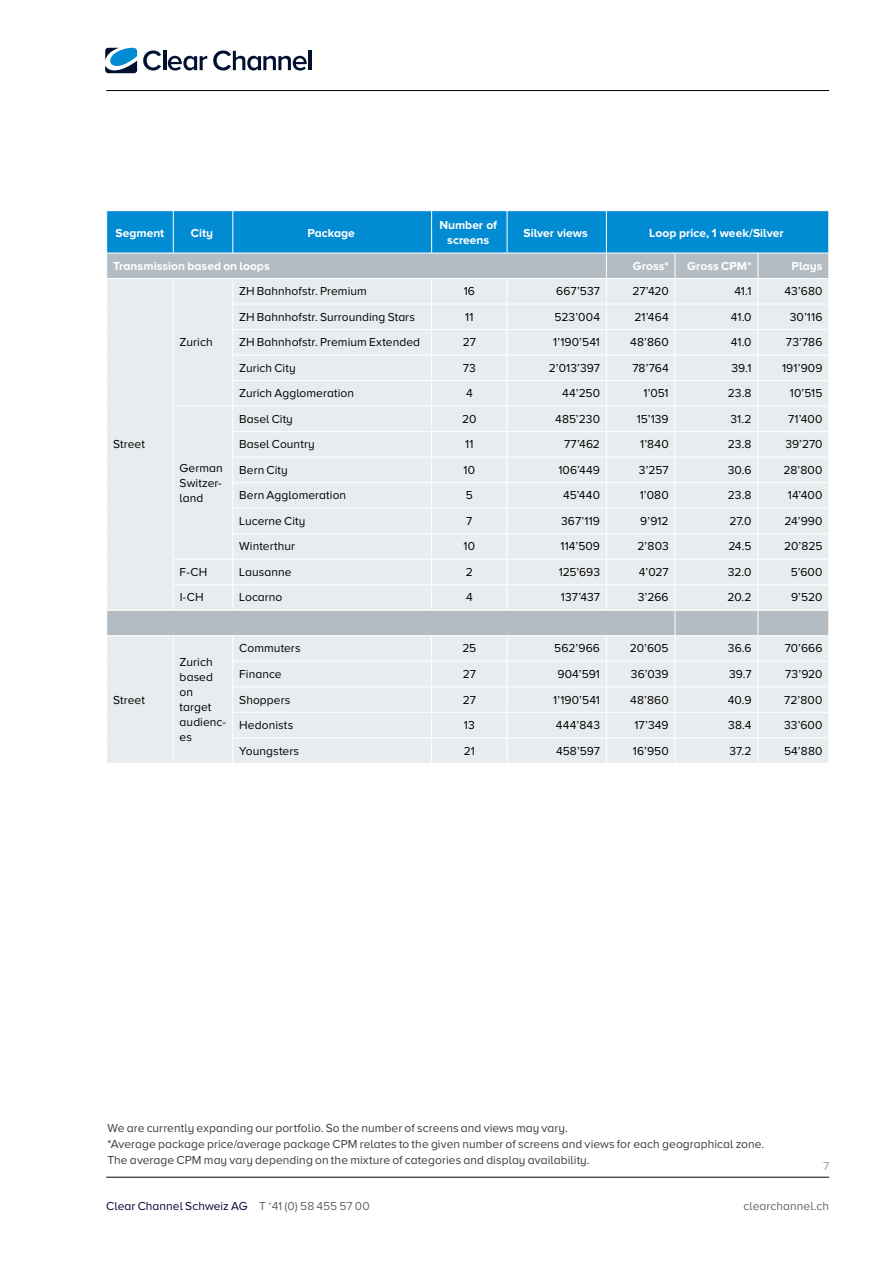
<style>
.page{position:relative;width:893px;height:1263px;background:#fff}
.page>*{position:absolute;margin:0;border:0;box-sizing:border-box;transform-origin:0 0}
.t1{font:12px/14.9px "Proxima Nova A";letter-spacing:.005em;color:#000;text-align:justify}
.t2{font:12px/16.2px "Proxima Nova A";letter-spacing:.005em;color:#3c3c3b}
.t3{font:700 12px/14.4px "Proxima Nova A";color:#fff;text-align:center}
.t4{font:12px "Proxima Nova A";letter-spacing:.005em;color:#000434}
.t5{font:12px "Proxima Nova A";letter-spacing:.005em;color:#666}
.t6{font:12px "Proxima Nova A";color:#949fa7}
.s1{color:#666}
</style>
<div class="page">
<hr style="left:106px;top:90px;width:723px;height:1px;background:#000">
<hr style="left:106px;top:1177px;width:723px;height:1px;background:#000">
<svg style="left:143px;top:50px;width:18px;height:20px"></svg>
<hr style="left:163px;top:51px;width:3px;height:19px;background:#001130">
<svg style="left:168px;top:56px;width:39px;height:14px"></svg>
<svg style="left:213px;top:50px;width:94px;height:20px"></svg>
<hr style="left:309px;top:51px;width:3px;height:19px;background:#001130">
<svg style="left:105px;top:48px;width:32px;height:25px"></svg>
<svg style="left:107px;top:211px;width:722px;height:552px;background:#d3e1e8"></svg>
<hr style="left:173px;top:211px;width:1px;height:42px;background:#fff">
<hr style="left:233px;top:211px;width:1px;height:42px;background:#fff">
<hr style="left:431px;top:211px;width:1px;height:42px;background:#fff">
<hr style="left:507px;top:211px;width:1px;height:42px;background:#fff">
<hr style="left:606px;top:211px;width:1px;height:42px;background:#fff">
<hr style="left:106px;top:253px;width:67px;height:1px;background:#fff">
<hr style="left:173px;top:253px;width:60px;height:1px;background:#fff">
<hr style="left:233px;top:253px;width:199px;height:1px;background:#fff">
<hr style="left:432px;top:253px;width:75px;height:1px;background:#fff">
<hr style="left:507px;top:253px;width:99px;height:1px;background:#fff">
<hr style="left:606px;top:253px;width:69px;height:1px;background:#fff">
<hr style="left:675px;top:253px;width:83px;height:1px;background:#fff">
<hr style="left:758px;top:253px;width:71px;height:1px;background:#fff">
<p class="t3" style="left:116px;top:225px;width:50px">Segment</p>
<p class="t3" style="left:191px;top:225px;width:24px">City</p>
<p class="t3" style="left:307px;top:225px;width:49px">Package</p>
<p class="t3" style="left:439px;top:218px;width:59px">Number of screens</p>
<p class="t3" style="left:523px;top:225px;width:66px">Silver views</p>
<p class="t3" style="left:649px;top:225px;width:136px">Loop price, 1 week/Silver</p>
<p class="t3" style="left:113px;top:258px;width:158px">Transmission based on loops</p>
<p class="t3" style="left:633px;top:258px;width:37px">Gross*</p>
<p class="t3" style="left:687px;top:258px;width:66px">Gross CPM*</p>
<p class="t3" style="left:792px;top:258px;width:32px">Plays</p>
<p class="t1" style="left:113px;top:437px;width:33px">Street</p>
<p class="t1" style="left:113px;top:692px;width:33px">Street</p>
<p class="t1" style="left:180px;top:335px;width:35px">Zurich</p>
<p class="t1" style="left:180px;top:460px;width:45px">German Switzer&shy;land</p>
<p class="t1" style="left:239px;top:284px;width:129px">ZH Bahnhofstr. Premium</p>
<p class="t1" style="left:464px;top:284px;width:13px">16</p>
<p class="t1" style="left:556px;top:284px;width:45px">667’537</p>
<p class="t1" style="left:632px;top:284px;width:38px">27’420</p>
<p class="t1" style="left:734px;top:284px;width:19px">41.1</p>
<p class="t1" style="left:784px;top:284px;width:39px">43’680</p>
<p class="t1" style="left:239px;top:309px;width:177px">ZH Bahnhofstr. Surrounding Stars</p>
<p class="t1" style="left:465px;top:309px;width:10px">11</p>
<p class="t1" style="left:555px;top:309px;width:47px">523’004</p>
<p class="t1" style="left:634px;top:309px;width:36px">21’464</p>
<p class="t1" style="left:731px;top:309px;width:22px">41.0</p>
<p class="t1" style="left:790px;top:309px;width:34px">30’116</p>
<p class="t1" style="left:239px;top:335px;width:182px">ZH Bahnhofstr. Premium Extended</p>
<p class="t1" style="left:463px;top:335px;width:15px">27</p>
<p class="t1" style="left:553px;top:335px;width:48px">1’190’541</p>
<p class="t1" style="left:630px;top:335px;width:40px">48’860</p>
<p class="t1" style="left:731px;top:335px;width:22px">41.0</p>
<p class="t1" style="left:786px;top:335px;width:38px">73’786</p>
<p class="t1" style="left:239px;top:360px;width:58px">Zurich City</p>
<p class="t1" style="left:463px;top:360px;width:15px">73</p>
<p class="t1" style="left:549px;top:360px;width:53px">2’013’397</p>
<p class="t1" style="left:632px;top:360px;width:38px">78’764</p>
<p class="t1" style="left:731px;top:360px;width:22px">39.1</p>
<p class="t1" style="left:782px;top:360px;width:42px">191’909</p>
<p class="t1" style="left:239px;top:386px;width:116px">Zurich Agglomeration</p>
<p class="t1" style="left:466px;top:386px;width:8px">4</p>
<p class="t1" style="left:562px;top:386px;width:39px">44’250</p>
<p class="t1" style="left:643px;top:386px;width:27px">1’051</p>
<p class="t1" style="left:728px;top:386px;width:25px">23.8</p>
<p class="t1" style="left:790px;top:386px;width:34px">10’515</p>
<p class="t1" style="left:239px;top:411px;width:55px">Basel City</p>
<p class="t1" style="left:462px;top:411px;width:16px">20</p>
<p class="t1" style="left:555px;top:411px;width:46px">485’230</p>
<p class="t1" style="left:637px;top:411px;width:33px">15’139</p>
<p class="t1" style="left:730px;top:411px;width:23px">31.2</p>
<p class="t1" style="left:788px;top:411px;width:36px">71’400</p>
<p class="t1" style="left:239px;top:437px;width:77px">Basel Country</p>
<p class="t1" style="left:465px;top:437px;width:10px">11</p>
<p class="t1" style="left:564px;top:437px;width:37px">77’462</p>
<p class="t1" style="left:640px;top:437px;width:30px">1’840</p>
<p class="t1" style="left:728px;top:437px;width:25px">23.8</p>
<p class="t1" style="left:785px;top:437px;width:39px">39’270</p>
<p class="t1" style="left:239px;top:462px;width:50px">Bern City</p>
<p class="t1" style="left:464px;top:462px;width:13px">10</p>
<p class="t1" style="left:558px;top:462px;width:43px">106’449</p>
<p class="t1" style="left:639px;top:462px;width:31px">3’257</p>
<p class="t1" style="left:728px;top:462px;width:25px">30.6</p>
<p class="t1" style="left:783px;top:462px;width:40px">28’800</p>
<p class="t1" style="left:239px;top:488px;width:109px">Bern Agglomeration</p>
<p class="t1" style="left:466px;top:488px;width:9px">5</p>
<p class="t1" style="left:563px;top:488px;width:38px">45’440</p>
<p class="t1" style="left:640px;top:488px;width:30px">1’080</p>
<p class="t1" style="left:728px;top:488px;width:25px">23.8</p>
<p class="t1" style="left:788px;top:488px;width:36px">14’400</p>
<p class="t1" style="left:239px;top:513px;width:68px">Lucerne City</p>
<p class="t1" style="left:466px;top:513px;width:8px">7</p>
<p class="t1" style="left:561px;top:513px;width:40px">367’119</p>
<p class="t1" style="left:640px;top:513px;width:30px">9’912</p>
<p class="t1" style="left:729px;top:513px;width:24px">27.0</p>
<p class="t1" style="left:784px;top:513px;width:40px">24’990</p>
<p class="t1" style="left:239px;top:539px;width:57px">Winterthur</p>
<p class="t1" style="left:464px;top:539px;width:13px">10</p>
<p class="t1" style="left:561px;top:539px;width:41px">114’509</p>
<p class="t1" style="left:637px;top:539px;width:33px">2’803</p>
<p class="t1" style="left:728px;top:539px;width:25px">24.5</p>
<p class="t1" style="left:784px;top:539px;width:40px">20’825</p>
<p class="t1" style="left:180px;top:564px;width:29px">F-CH</p>
<p class="t1" style="left:239px;top:564px;width:54px">Lausanne</p>
<p class="t1" style="left:466px;top:564px;width:9px">2</p>
<p class="t1" style="left:559px;top:564px;width:43px">125’693</p>
<p class="t1" style="left:639px;top:564px;width:31px">4’027</p>
<p class="t1" style="left:728px;top:564px;width:25px">32.0</p>
<p class="t1" style="left:791px;top:564px;width:33px">5’600</p>
<p class="t1" style="left:180px;top:590px;width:26px">I-CH</p>
<p class="t1" style="left:239px;top:590px;width:45px">Locarno</p>
<p class="t1" style="left:466px;top:590px;width:8px">4</p>
<p class="t1" style="left:561px;top:590px;width:41px">137’437</p>
<p class="t1" style="left:638px;top:590px;width:32px">3’266</p>
<p class="t1" style="left:727px;top:590px;width:26px">20.2</p>
<p class="t1" style="left:791px;top:590px;width:33px">9’520</p>
<p class="t1" style="left:180px;top:655px;width:48px;text-align:left">Zurich based on target audienc&shy;es</p>
<p class="t1" style="left:239px;top:641px;width:63px">Commuters</p>
<p class="t1" style="left:462px;top:641px;width:15px">25</p>
<p class="t1" style="left:554px;top:641px;width:47px">562’966</p>
<p class="t1" style="left:630px;top:641px;width:40px">20’605</p>
<p class="t1" style="left:728px;top:641px;width:25px">36.6</p>
<p class="t1" style="left:785px;top:641px;width:39px">70’666</p>
<p class="t1" style="left:239px;top:666px;width:44px">Finance</p>
<p class="t1" style="left:463px;top:666px;width:15px">27</p>
<p class="t1" style="left:557px;top:666px;width:44px">904’591</p>
<p class="t1" style="left:631px;top:666px;width:39px">36’039</p>
<p class="t1" style="left:729px;top:666px;width:24px">39.7</p>
<p class="t1" style="left:785px;top:666px;width:39px">73’920</p>
<p class="t1" style="left:239px;top:692px;width:53px">Shoppers</p>
<p class="t1" style="left:463px;top:692px;width:15px">27</p>
<p class="t1" style="left:553px;top:692px;width:48px">1’190’541</p>
<p class="t1" style="left:630px;top:692px;width:40px">48’860</p>
<p class="t1" style="left:728px;top:692px;width:25px">40.9</p>
<p class="t1" style="left:784px;top:692px;width:40px">72’800</p>
<p class="t1" style="left:239px;top:717px;width:56px">Hedonists</p>
<p class="t1" style="left:464px;top:717px;width:12px">13</p>
<p class="t1" style="left:556px;top:717px;width:46px">444’843</p>
<p class="t1" style="left:634px;top:717px;width:36px">17’349</p>
<p class="t1" style="left:728px;top:717px;width:25px">38.4</p>
<p class="t1" style="left:784px;top:717px;width:40px">33’600</p>
<p class="t1" style="left:239px;top:743px;width:61px">Youngsters</p>
<p class="t1" style="left:464px;top:743px;width:13px">21</p>
<p class="t1" style="left:556px;top:743px;width:45px">458’597</p>
<p class="t1" style="left:633px;top:743px;width:37px">16’950</p>
<p class="t1" style="left:730px;top:743px;width:24px">37.2</p>
<p class="t1" style="left:784px;top:743px;width:40px">54’880</p>
<p class="t2" style="left:107px;top:1119px;width:658px">We are currently expanding our portfolio. So the number of screens and views may vary.<br>*Average package price/average package CPM relates to the given number of screens and views for each geographical zone.<br>The average CPM may vary depending on the mixture of categories and display availability.</p>
<p class="t6" style="left:823px;top:1159px;width:8px">7</p>
<p class="t4" style="left:106px;top:1200px;width:265px">Clear Channel Schweiz AG <span class="s1">T</span> <sup>+</sup><span class="s1">41 (0) 58 455 57 00</span></p>
<p class="t5" style="left:744px;top:1200px;width:87px">clearchannel.ch</p>
</div>
